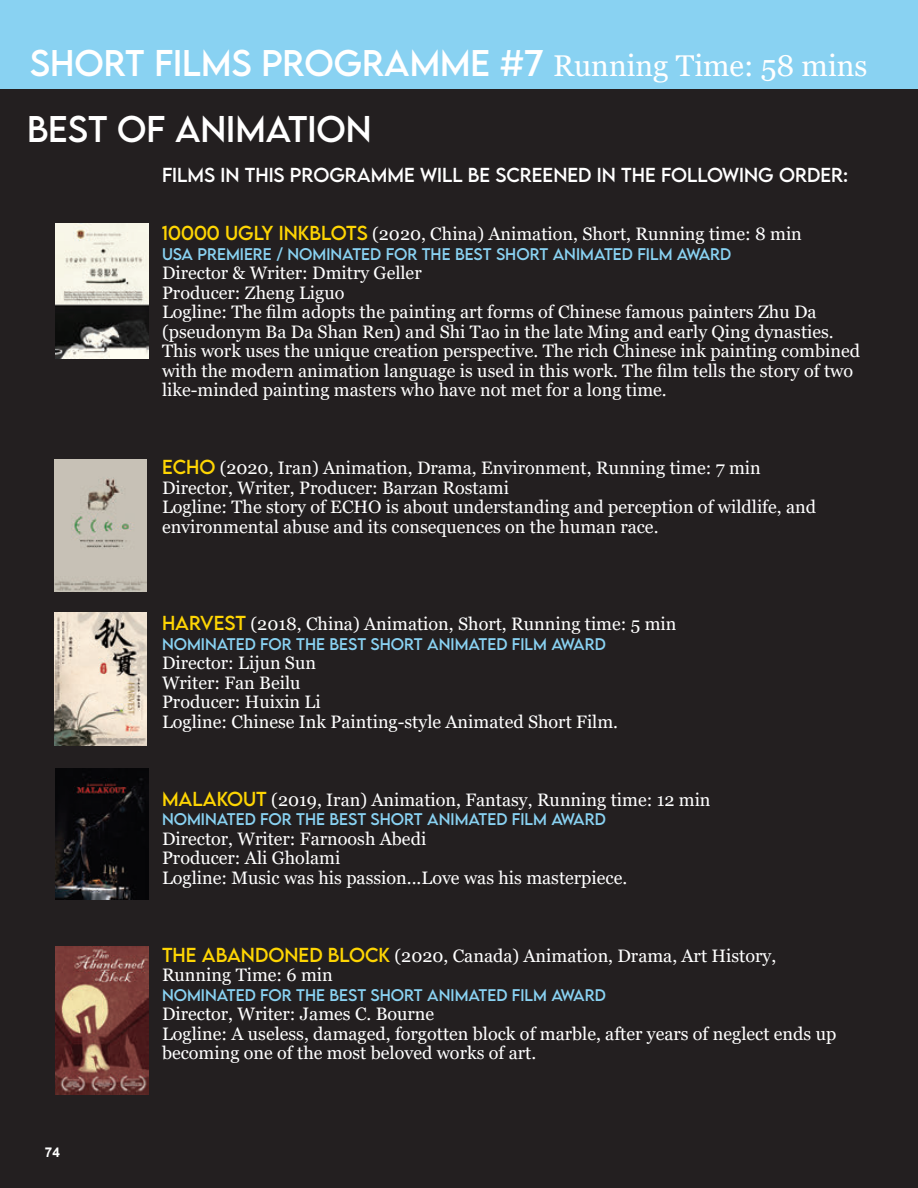
<style>
.page{position:relative;width:918px;height:1188px;background:#fff}
.page>*{position:absolute;margin:0;border:0;box-sizing:border-box;transform-origin:0 0}
.t1{font:33px "LEMONMILK";color:#fff}
.t2{font:30px "Georgia";color:#fff}
.t3{font:18px/19.5px "Georgia";color:#fff}
.t4{font:18px "LEMONMILK";color:#fff}
.t5{font:15px "LEMONMILK";color:#89d2f2}
.t6{font:700 13.5px "Arial";color:#fff}
.s1{font-family:"LEMONMILK";font-size:33px}
.s2{font-family:"LEMONMILK";color:#fed503}
</style>
<div class="page">
<div style="left:0;top:58px;width:918px;height:1130px;background:#231f20"></div>
<div style="left:0;top:0;width:918px;height:88px;background:#89d2f2"></div>
<img style="left:54px;top:613px;width:93px;height:133px">
<img style="left:54px;top:459px;width:93px;height:132px">
<img style="left:56px;top:768px;width:92px;height:132px">
<img style="left:56px;top:223px;width:92px;height:135px">
<img style="left:56px;top:946px;width:92px;height:149px">
<h1 class="t1" style="left:30px;top:41px;width:24px">SHORT</h1>
<h1 class="t1" style="left:154px;top:41px;width:51px">FILMS</h1>
<h1 class="t1" style="left:261px;top:41px;width:26px">PROGRAMME</h1>
<h2 class="t2" style="left:500px;top:47px;width:369px"><span class="s1">#7</span> Running Time: 58 mins</h2>
<h1 class="t1" style="left:27px;top:107px;width:41px">BEST</h1>
<h1 class="t1" style="left:117px;top:107px;width:143px">OF ANIMAT</h1>
<h1 class="t1" style="left:308px;top:107px;width:36px">ION</h1>
<p class="t4" style="left:162px;top:163px;width:29px">FILMS</p>
<p class="t4" style="left:220px;top:163px;width:85px">INTHISPROGRAMME</p>
<p class="t4" style="left:420px;top:163px;width:89px">WILL BE SCREENED</p>
<p class="t4" style="left:597px;top:163px;width:37px">IN THE</p>
<p class="t4" style="left:661px;top:163px;width:14px">FOLLOW</p>
<p class="t4" style="left:739px;top:163px;width:54px">ING ORDER</p>
<p class="t4" style="left:843px;top:163px;width:7px">:</p>
<p class="t3" style="left:162px;top:225px;width:641px"><span class="s2">10000 UGLY INKBLOTS</span> (2020, China) Animation, Short, Running time: 8 min</p>
<p class="t5" style="left:162px;top:244px;width:571px">USA PREMIERE / NOMINATED FOR THE BEST SHORT ANIMATED FILM AWARD</p>
<p class="t3" style="left:162px;top:264px;width:700px">Director &amp; Writer: Dmitry Geller<br>Producer: Zheng Liguo<br>Logline: The film adopts the painting art forms of Chinese famous painters Zhu Da (pseudonym Ba Da Shan Ren) and Shi Tao in the late Ming and early Qing dynasties.<br>This work uses the unique creation perspective. The rich Chinese ink painting combined with the modern animation language is used in this work. The film tells the story of two like-minded painting masters who have not met for a long time.</p>
<p class="t3" style="left:162px;top:459px;width:656px"><span class="s2">ECHO</span> (2020, Iran) Animation, Drama, Environment, Running time: 7 min Director, Writer, Producer: Barzan Rostami<br>Logline: The story of ECHO is about understanding and perception of wildlife, and environmental abuse and its consequences on the human race.</p>
<p class="t3" style="left:162px;top:615px;width:516px"><span class="s2">HARVEST</span> (2018, China) Animation, Short, Running time: 5 min</p>
<p class="t5" style="left:162px;top:634px;width:445px">NOMINATED FOR THE BEST SHORT ANIMATED FILM AWARD</p>
<p class="t3" style="left:162px;top:654px;width:458px">Director: Lijun Sun<br>Writer: Fan Beilu<br>Producer: Huixin Li<br>Logline: Chinese Ink Painting-style Animated Short Film.</p>
<p class="t3" style="left:162px;top:790px;width:550px"><span class="s2">MALAKOUT</span> (2019, Iran) Animation, Fantasy, Running time: 12 min</p>
<p class="t5" style="left:162px;top:810px;width:445px">NOMINATED FOR THE BEST SHORT ANIMATED FILM AWARD</p>
<p class="t3" style="left:162px;top:829px;width:467px">Director, Writer: Farnoosh Abedi<br>Producer: Ali Gholami<br>Logline: Music was his passion...Love was his masterpiece.</p>
<p class="t6" style="left:45px;top:1143px;width:17px">74</p>
<p class="t3" style="left:162px;top:946px;width:616px"><span class="s2">THE ABANDONED BLOCK</span> (2020, Canada) Animation, Drama, Art History,<br>Running Time: 6 min</p>
<p class="t5" style="left:162px;top:985px;width:445px">NOMINATED FOR THE BEST SHORT ANIMATED FILM AWARD</p>
<p class="t3" style="left:162px;top:1005px;width:676px">Director, Writer: James C. Bourne<br>Logline: A useless, damaged, forgotten block of marble, after years of neglect ends up becoming one of the most beloved works of art.</p>
</div>
